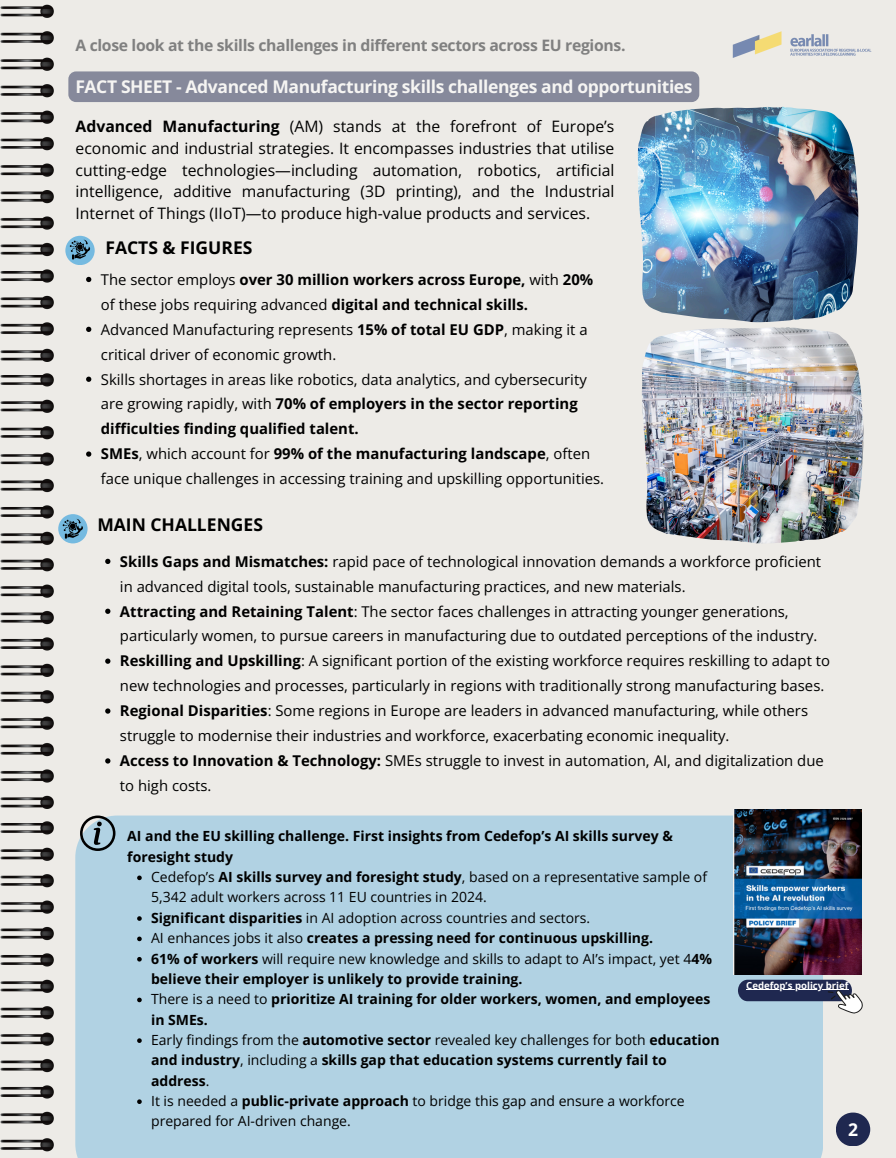
<style>
.page{position:relative;width:896px;height:1158px;background:#edebe7}
.page>*{position:absolute;margin:0;border:0;box-sizing:border-box;transform-origin:0 0}
.t1{font:700 17.5px "Open Sans";letter-spacing:-.02em;color:#fff}
.t2{font:700 17.5px "Open Sans";color:#000}
.t3{font:15.75px/21.7px "Open Sans";color:#000;text-align:justify}
.t4{font:700 15.75px "Open Sans";letter-spacing:-.02em;color:#808080}
.t5{font:14.88px/24.9px "Open Sans";color:#000}
.t6{font:700 14.88px/24.9px "Open Sans";color:#000}
.t7{font:700 14px/20.3px "Open Sans";color:#000}
.t8{font:14px/20.3px "Open Sans";color:#000}
.t9{font:700 9.62px "Open Sans";color:#fff}
.s1{font-weight:700}
.s2{font-weight:400}
</style>
<div class="page">
<img style="left:0;top:821px;width:53px;height:331px">
<img style="left:0;top:373px;width:53px;height:436px">
<img style="left:0;top:4px;width:53px;height:357px">
<img style="left:732px;top:31px;width:140px;height:26px">
<img style="left:637px;top:107px;width:221px;height:215px">
<svg style="left:836px;top:1112px;width:34px;height:34px"></svg>
<img style="left:642px;top:327px;width:221px;height:216px">
<div style="left:65px;top:236px;width:30px;height:29px;background:#75bae0;border-radius:50%"></div>
<svg style="left:70px;top:240px;width:20px;height:19px"></svg>
<div style="left:58px;top:514px;width:30px;height:29px;background:#75bae0;border-radius:50%"></div>
<svg style="left:63px;top:519px;width:20px;height:19px"></svg>
<div style="left:75px;top:815px;width:748px;height:343px;background:#b1d2e3"></div>
<svg style="left:80px;top:815px;width:35px;height:36px"></svg>
<img style="left:734px;top:809px;width:127px;height:165px">
<svg style="left:86px;top:277px;width:5px;height:5px"></svg>
<svg style="left:86px;top:327px;width:5px;height:5px"></svg>
<svg style="left:86px;top:377px;width:5px;height:5px"></svg>
<svg style="left:86px;top:451px;width:5px;height:6px"></svg>
<div style="left:68px;top:71px;width:631px;height:31px;background:#86899b;border-radius:8px"></div>
<svg style="left:105px;top:559px;width:5px;height:5px"></svg>
<svg style="left:105px;top:608px;width:5px;height:6px"></svg>
<svg style="left:105px;top:658px;width:5px;height:6px"></svg>
<svg style="left:105px;top:708px;width:5px;height:5px"></svg>
<svg style="left:105px;top:758px;width:5px;height:5px"></svg>
<svg style="left:137px;top:875px;width:5px;height:5px"></svg>
<svg style="left:137px;top:916px;width:5px;height:5px"></svg>
<svg style="left:137px;top:936px;width:5px;height:5px"></svg>
<svg style="left:137px;top:957px;width:5px;height:4px"></svg>
<svg style="left:137px;top:997px;width:5px;height:5px"></svg>
<svg style="left:137px;top:1038px;width:5px;height:5px"></svg>
<svg style="left:137px;top:1099px;width:5px;height:5px"></svg>
<svg style="left:738px;top:979px;width:125px;height:34px;background:#6c7992"></svg>
<hr style="left:746px;top:989px;width:102px;height:1px;background:#fff">
<h3 class="t4" style="left:75px;top:35px;width:552px">A close look at the skills challenges in different sectors across EU regions.</h3>
<p class="t1" style="left:75px;top:75px;width:619px">FACT SHEET - Advanced Manufacturing skills challenges and opportunities</p>
<p class="t3" style="left:76px;top:115px;width:540px"><span class="s1">Advanced Manufacturing</span> (AM) stands at the forefront of Europe’s economic and industrial strategies. It encompasses industries that utilise cutting-edge technologies—including automation, robotics, artificial intelligence, additive manufacturing (3D printing), and the Industrial Internet of Things (IIoT)—to produce high-value products and services.</p>
<h1 class="t2" style="left:105px;top:236px;width:149px">FACTS &amp; FIGURES</h1>
<h2 class="t6" style="left:101px;top:266px;width:494px"><span class="s2">The sector employs</span> over 30 million workers across Europe, <span class="s2">with</span> 20% <span class="s2">of these jobs requiring advanced</span> digital and technical skills.</h2>
<p class="t5" style="left:101px;top:316px;width:488px">Advanced Manufacturing represents <span class="s1">15% of total EU GDP</span>, making it a critical driver of economic growth.</p>
<h2 class="t5" style="left:101px;top:366px;width:487px">Skills shortages in areas like robotics, data analytics, and cybersecurity are growing rapidly, with <span class="s1">70% of employers in the sector reporting difficulties finding qualified talent.</span></h2>
<p class="t5" style="left:101px;top:441px;width:505px"><span class="s1">SMEs</span>, which account for <span class="s1">99% of the manufacturing landscape</span>, often face unique challenges in accessing training and upskilling opportunities.</p>
<p class="t2" style="left:97px;top:512px;width:167px">MAIN CHALLENGES</p>
<p class="t5" style="left:120px;top:548px;width:703px"><span class="s1">Skills Gaps and Mismatches:</span> rapid pace of technological innovation demands a workforce proficient in advanced digital tools, sustainable manufacturing practices, and new materials.</p>
<p class="t5" style="left:120px;top:598px;width:699px"><span class="s1">Attracting and Retaining Talent</span>: The sector faces challenges in attracting younger generations, particularly women, to pursue careers in manufacturing due to outdated perceptions of the industry.</p>
<p class="t5" style="left:120px;top:648px;width:711px"><span class="s1">Reskilling and Upskilling</span>: A significant portion of the existing workforce requires reskilling to adapt to new technologies and processes, particularly in regions with traditionally strong manufacturing bases.</p>
<p class="t5" style="left:120px;top:698px;width:689px"><span class="s1">Regional Disparities</span>: Some regions in Europe are leaders in advanced manufacturing, while others struggle to modernise their industries and workforce, exacerbating economic inequality.</p>
<p class="t5" style="left:120px;top:748px;width:705px"><span class="s1">Access to Innovation &amp; Technology:</span> SMEs struggle to invest in automation, AI, and digitalization due to high costs.</p>
<h1 class="t7" style="left:127px;top:826px;width:547px">AI and the EU skilling challenge. First insights from Cedefop’s AI skills survey &amp; foresight study</h1>
<p class="t8" style="left:151px;top:866px;width:557px">Cedefop’s <span class="s1">AI skills survey and foresight study</span>, based on a representative sample of<br>5,342 adult workers across 11 EU countries in 2024.</p>
<p class="t8" style="left:151px;top:907px;width:441px"><span class="s1">Significant disparities</span> in AI adoption across countries and sectors.</p>
<p class="t7" style="left:151px;top:927px;width:503px"><span class="s2">AI enhances jobs it also</span> creates a pressing need for continuous upskilling.</p>
<p class="t7" style="left:151px;top:948px;width:562px">61% of workers <span class="s2">will require new knowledge and skills to adapt to AI’s impact, yet 4</span>4% believe their employer is unlikely to provide training.</p>
<p class="t7" style="left:151px;top:988px;width:561px"><span class="s2">There is a need to</span> prioritize AI training for older workers, women, and employees in SMEs.</p>
<p class="t7" style="left:151px;top:1029px;width:570px"><span class="s2">Early findings from the</span> automotive sector <span class="s2">revealed key challenges for both</span> education and industry<span class="s2">, including a</span> skills gap that education systems currently fail to address<span class="s2">.</span></p>
<p class="t8" style="left:151px;top:1090px;width:535px">It is needed a <span class="s1">public-private approach</span> to bridge this gap and ensure a workforce prepared for AI-driven change.</p>
<h4 class="t9" style="left:746px;top:978px;width:104px">Cedefop’s policy brief</h4>
<p class="t1" style="left:848px;top:1117px;width:11px">2</p>
</div>
